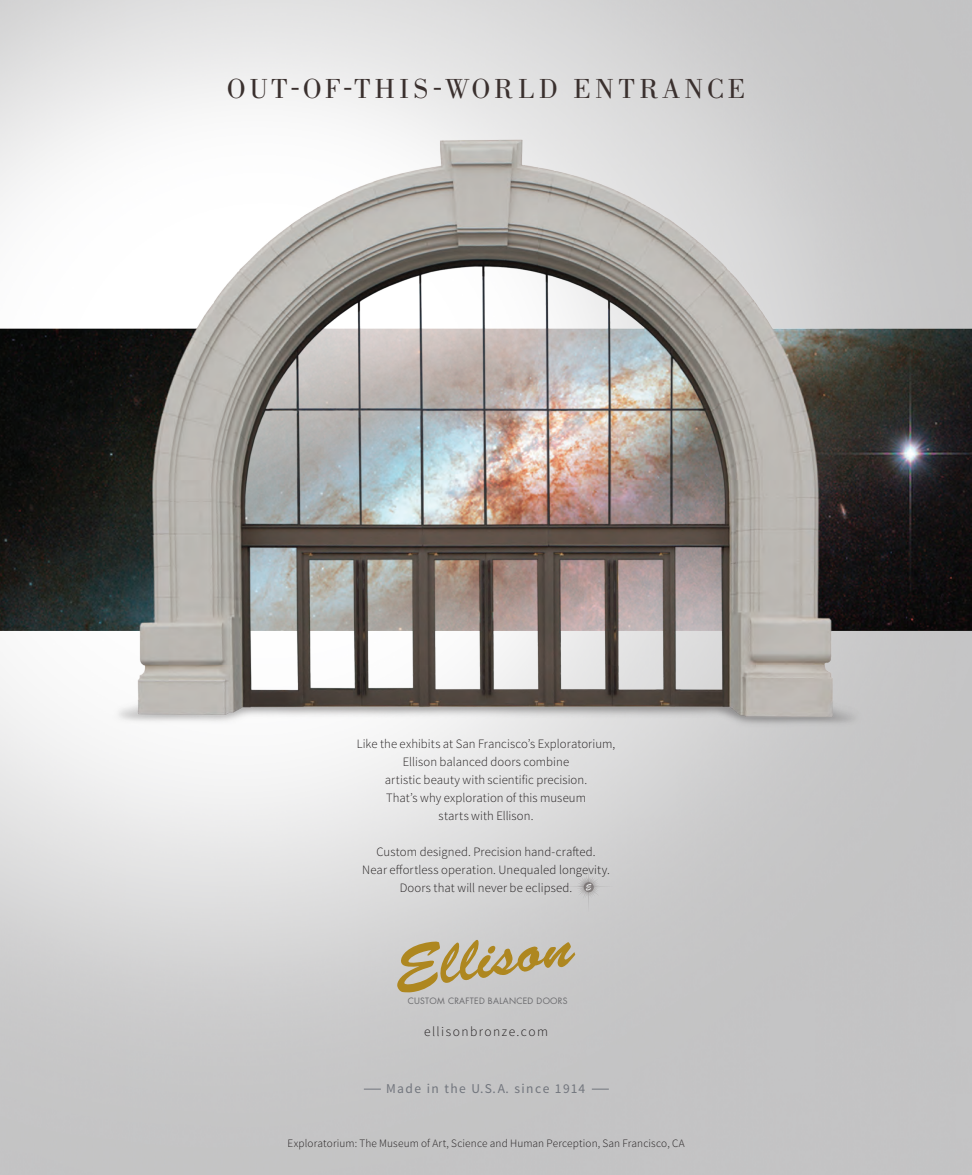
<style>
.page{position:relative;width:972px;height:1175px;background:#fff}
.page>*{position:absolute;margin:0;border:0;box-sizing:border-box;transform-origin:0 0}
.t1{font:28.5px "Bodoni";letter-spacing:.13em;color:#3a302e}
.t2{font:13.5px "Source Sans Pro";letter-spacing:.11em;color:#71757d}
.t3{font:300 13.5px "Source Sans Pro";letter-spacing:.105em;color:#231f20}
.t4{font:300 12.75px/18px "Source Sans Pro";letter-spacing:.005em;color:#231f20;text-align:center}
.t5{font:300 11.25px "Source Sans Pro";letter-spacing:.015em;color:#231f20}
.t6{font:8.55px "Futura";letter-spacing:.03em;color:#6b6b6e}
</style>
<div class="page">
<img style="left:0;top:0;width:972px;height:1174px">
<svg style="left:398px;top:939px;width:177px;height:53px;background:#c2b596"></svg>
<svg style="left:562px;top:860px;width:52px;height:52px;background:#cbcacb"></svg>
<svg style="left:364px;top:1088px;width:17px;height:1px"></svg>
<svg style="left:592px;top:1088px;width:17px;height:1px"></svg>
<img style="left:0;top:112px;width:972px;height:668px">
<h1 class="t1" style="left:227px;top:73px;width:520px">OUT-OF-THIS-WORLD ENTRANCE</h1>
<p class="t4" style="left:357px;top:735px;width:260px">Like the exhibits at San Francisco’s Exploratorium, Ellison balanced doors combine<br>artistic beauty with scientific precision.<br>That’s why exploration of this museum<br>starts with Ellison.</p>
<p class="t4" style="left:362px;top:842px;width:249px">Custom designed. Precision hand-crafted.<br>Near effortless operation. Unequaled longevity.<br>Doors that will never be eclipsed.</p>
<p class="t6" style="left:408px;top:994px;width:161px">CUSTOM CRAFTED BALANCED DOORS</p>
<p class="t3" style="left:424px;top:1022px;width:125px">ellisonbronze.com</p>
<p class="t2" style="left:386px;top:1080px;width:201px">Made in the U.S.A. since 1914</p>
<p class="t5" style="left:287px;top:1136px;width:398px">Exploratorium: The Museum of Art, Science and Human Perception, San Francisco, CA</p>
</div>
